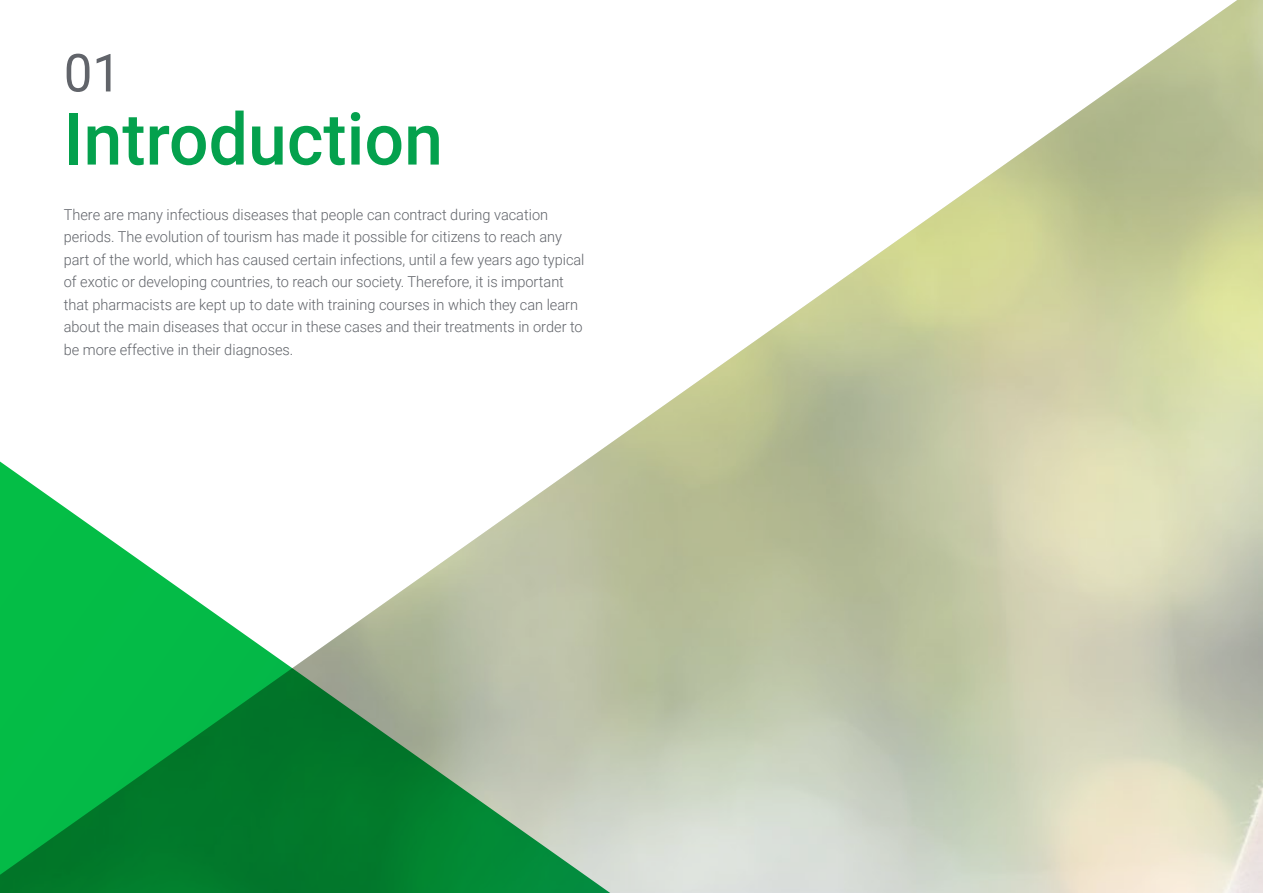
<style>
.page{position:relative;width:1263px;height:893px;background:#fff}
.page>*{position:absolute;margin:0;border:0;box-sizing:border-box;transform-origin:0 0}
.t1{font:500 72px "Roboto";color:#04a14d}
.t2{font:52.5px "Roboto";color:#61646a}
.t3{font:300 15px/22.5px "Roboto";color:#61646a}
</style>
<div class="page">
<svg style="left:0;top:446px;width:640px;height:447px"></svg>
<h2 class="t2" style="left:64px;top:36px;width:59px">01</h2>
<h1 class="t1" style="left:64px;top:89px;width:381px">Introduction</h1>
<p class="t3" style="left:64px;top:202px;width:522px">There are many infectious diseases that people can contract during vacation periods. The evolution of tourism has made it possible for citizens to reach any part of the world, which has caused certain infections, until a few years ago typical of exotic or developing countries, to reach our society. Therefore, it is important that pharmacists are kept up to date with training courses in which they can learn about the main diseases that occur in these cases and their treatments in order to be more effective in their diagnoses.</p>
</div>
